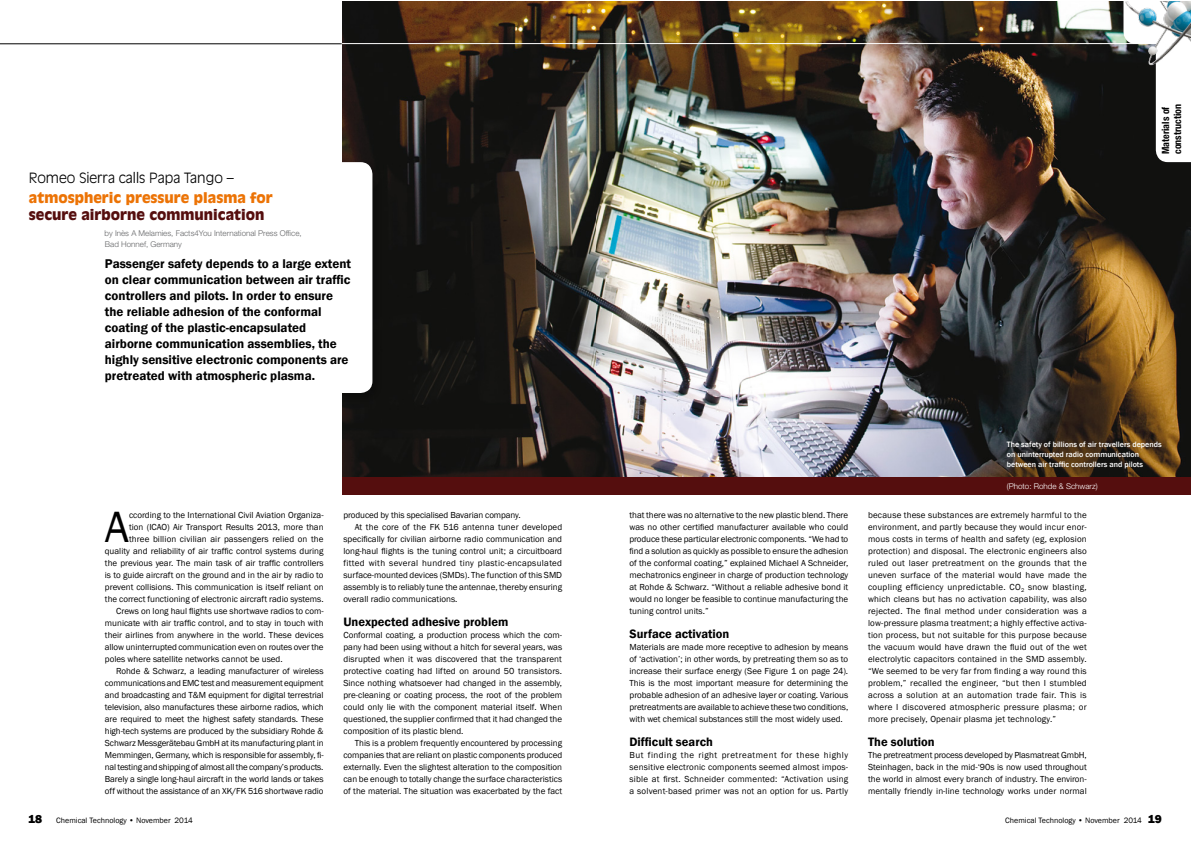
<style>
.page{position:relative;width:1191px;height:842px;background:#fff}
.page>*{position:absolute;margin:0;border:0;box-sizing:border-box;transform-origin:0 0}
.t1{font:45px "Franklin Gothic";color:#000}
.t2{font:900 14px "Antique Olive Std";color:#ec7305}
.t3{font:900 14px "Antique Olive Std";color:#550e0e}
.t4{font:300 14px "Antique Olive Std";color:#000}
.t5{font:600 13px/16px "Franklin Gothic";color:#000}
.t6{font:600 12.5px "Franklin Gothic";color:#000}
.t7{font:700 condensed 10px/12px "Helvetica Neue LT Std";color:#000}
.t8{font:9px/12px "Franklin Gothic";color:#000;text-align:justify}
.t9{font:9px "Franklin Gothic";letter-spacing:-.02em;color:#000}
.t10{font:9px "Franklin Gothic";letter-spacing:.035em;color:#000}
.t11{font:500 8px/10px "Franklin Gothic";color:#fff}
.t12{font:300 8px/11px "Helvetica Neue LT Std";color:#646567}
.t13{font:8px "Franklin Gothic";color:#000}
.t14{font:300 8px "Helvetica Neue LT Std";color:#fff}
.s1{font-weight:800;font-size:12px}
</style>
<div class="page">
<img style="left:342px;top:2px;width:849px;height:475px">
<svg style="left:1123px;top:2px;width:68px;height:160px"></svg>
<hr style="left:595px;top:43px;width:563px;height:1px;background:#fff">
<div style="left:595px;top:477px;width:596px;height:17px;background:#550e0e"></div>
<img style="left:1125px;top:2px;width:66px;height:64px">
<hr style="left:342px;top:43px;width:253px;height:1px;background:#fff">
<div style="left:313px;top:161px;width:69px;height:241px;background:#000;opacity:.22"></div>
<div style="left:315px;top:162px;width:57px;height:231px;background:#fff;border-radius:12px"></div>
<div style="left:276px;top:2px;width:66px;height:497px;background:#fff"></div>
<div style="left:342px;top:477px;width:253px;height:17px;background:#550e0e"></div>
<hr style="left:0;top:44px;width:342px;height:1px;background:#000">
<h2 class="t4" style="left:29px;top:169px;width:206px">Romeo Sierra calls Papa Tango –</h2>
<h2 class="t2" style="left:29px;top:189px;width:245px">atmospheric pressure plasma for</h2>
<h2 class="t3" style="left:29px;top:206px;width:237px">secure airborne communication</h2>
<p class="t5" style="left:105px;top:256px;width:248px">Passenger safety depends to a large extent on clear communication between air traffic controllers and pilots. In order to ensure the reliable adhesion of the conformal coating of the plastic-encapsulated airborne communication assemblies, the highly sensitive electronic components are pretreated with atmospheric plasma.</p>
<p class="t12" style="left:105px;top:228px;width:199px">by Inès A Melamies, Facts4You International Press Office,<br>Bad Honnef, Germany</p>
<h1 class="t1" style="left:105px;top:499px;width:26px">A</h1>
<p class="t8" style="left:129px;top:509px;width:196px">ccording to the International Civil Aviation Organiza-</p>
<p class="t8" style="left:129px;top:521px;width:196px">tion (ICAO) Air Transport Results 2013, more than</p>
<p class="t8" style="left:129px;top:533px;width:196px">three billion civilian air passengers relied on the</p>
<p class="t8" style="left:105px;top:545px;width:220px">quality and reliability of air traffic control systems during</p>
<p class="t8" style="left:105px;top:557px;width:220px">the previous year. The main task of air traffic controllers</p>
<p class="t8" style="left:105px;top:569px;width:220px">is to guide aircraft on the ground and in the air by radio to</p>
<p class="t8" style="left:105px;top:581px;width:220px">prevent collisions. This communication is itself reliant on</p>
<p class="t8" style="left:105px;top:593px;width:220px">the correct functioning of electronic aircraft radio systems.</p>
<p class="t8" style="left:116px;top:605px;width:209px">Crews on long haul flights use shortwave radios to com-</p>
<p class="t8" style="left:105px;top:617px;width:220px">municate with air traffic control, and to stay in touch with</p>
<p class="t8" style="left:105px;top:629px;width:220px">their airlines from anywhere in the world. These devices</p>
<p class="t8" style="left:105px;top:641px;width:220px">allow uninterrupted communication even on routes over the</p>
<p class="t8" style="left:105px;top:653px;width:179px">poles where satellite networks cannot be used.</p>
<p class="t8" style="left:116px;top:665px;width:209px">Rohde &amp; Schwarz, a leading manufacturer of wireless</p>
<p class="t9" style="left:105px;top:677px;width:220px">communications and EMC test and measurement equipment</p>
<p class="t8" style="left:105px;top:689px;width:220px">and broadcasting and T&amp;M equipment for digital terrestrial</p>
<p class="t8" style="left:105px;top:701px;width:220px">television, also manufactures these airborne radios, which</p>
<p class="t8" style="left:105px;top:713px;width:220px">are required to meet the highest safety standards. These</p>
<p class="t8" style="left:105px;top:725px;width:220px">high-tech systems are produced by the subsidiary Rohde &amp;</p>
<p class="t8" style="left:105px;top:737px;width:220px">Schwarz Messgerätebau GmbH at its manufacturing plant in</p>
<p class="t8" style="left:105px;top:749px;width:220px">Memmingen, Germany, which is responsible for assembly, fi-</p>
<p class="t9" style="left:105px;top:761px;width:220px">nal testing and shipping of almost all the company’s products.</p>
<p class="t8" style="left:105px;top:773px;width:220px">Barely a single long-haul aircraft in the world lands or takes</p>
<p class="t8" style="left:105px;top:785px;width:220px">off without the assistance of an XK/FK 516 shortwave radio</p>
<p class="t13" style="left:28px;top:815px;width:166px"><span class="s1">18</span> Chemical Technology • November 2014</p>
<p class="t8" style="left:343px;top:509px;width:179px">produced by this specialised Bavarian company.</p>
<p class="t8" style="left:355px;top:521px;width:209px">At the core of the FK 516 antenna tuner developed</p>
<p class="t8" style="left:343px;top:533px;width:220px">specifically for civilian airborne radio communication and</p>
<p class="t8" style="left:343px;top:545px;width:220px">long-haul flights is the tuning control unit; a circuitboard</p>
<p class="t10" style="left:343px;top:557px;width:220px">fitted with several hundred tiny plastic-encapsulated</p>
<p class="t8" style="left:343px;top:569px;width:220px">surface-mounted devices (SMDs). The function of this SMD</p>
<p class="t8" style="left:343px;top:581px;width:220px">assembly is to reliably tune the antennae, thereby ensuring</p>
<p class="t8" style="left:343px;top:593px;width:115px">overall radio communications.</p>
<h3 class="t6" style="left:343px;top:614px;width:166px">Unexpected adhesive problem</h3>
<p class="t8" style="left:343px;top:629px;width:220px">Conformal coating, a production process which the com&shy;pany had been using without a hitch for several years, was disrupted when it was discovered that the transparent protective coating had lifted on around 50 transistors.<br>Since nothing whatsoever had changed in the assembly, pre-cleaning or coating process, the root of the problem could only lie with the component material itself. When questioned, the supplier confirmed that it had changed the composition of its plastic blend.</p>
<p class="t8" style="left:343px;top:737px;width:220px;text-indent:11px">This is a problem frequently encountered by processing companies that are reliant on plastic components produced externally. Even the slightest alteration to the composition can be enough to totally change the surface characteristics of the material. The situation was exacerbated by the fact</p>
<p class="t7" style="left:1159px;top:154px;width:51px;rotate:-90deg">Materials of construction</p>
<p class="t8" style="left:629px;top:509px;width:220px">that there was no alternative to the new plastic blend. There was no other certified manufacturer available who could produce these particular electronic components. “We had to find a solution as quickly as possible to ensure the adhesion of the conformal coating,” explained Michael A Schneider, mechatronics engineer in charge of production technology at Rohde &amp; Schwarz. “Without a reliable adhesive bond it would no longer be feasible to continue manufacturing the tuning control units.”</p>
<h3 class="t6" style="left:629px;top:626px;width:101px">Surface activation</h3>
<p class="t8" style="left:629px;top:641px;width:220px">Materials are made more receptive to adhesion by means of ‘activation’; in other words, by pretreating them so as to increase their surface energy (See Figure 1 on page 24).<br>This is the most important measure for determining the probable adhesion of an adhesive layer or coating. Various pretreatments are available to achieve these two conditions, with wet chemical substances still the most widely used.</p>
<h3 class="t6" style="left:629px;top:734px;width:85px">Difficult search</h3>
<p class="t8" style="left:629px;top:749px;width:220px">But finding the right pretreatment for these highly sensitive electronic components seemed almost impos&shy;sible at first. Schneider commented: “Activation using a solvent-based primer was not an option for us. Partly</p>
<p class="t11" style="left:1006px;top:439px;width:156px">The safety of billions of air travellers depends on uninterrupted radio communication between air traffic controllers and pilots</p>
<p class="t14" style="left:1006px;top:481px;width:92px">(Photo: Rohde &amp; Schwarz)</p>
<p class="t8" style="left:868px;top:509px;width:220px">because these substances are extremely harmful to the environment, and partly because they would incur enor&shy;mous costs in terms of health and safety (eg, explosion protection) and disposal. The electronic engineers also ruled out laser pretreatment on the grounds that the uneven surface of the material would have made the coupling efficiency unpredictable. CO<sub>2</sub> snow blasting, which cleans but has no activation capability, was also rejected. The final method under consideration was a low-pressure plasma treatment; a highly effective activa&shy;tion process, but not suitable for this purpose because the vacuum would have drawn the fluid out of the wet electrolytic capacitors contained in the SMD assembly. “We seemed to be very far from finding a way round this problem,” recalled the engineer, “but then I stumbled across a solution at an automation trade fair. This is where I discovered atmospheric pressure plasma; or more precisely, Openair plasma jet technology.”</p>
<h3 class="t6" style="left:868px;top:734px;width:68px">The solution</h3>
<p class="t8" style="left:868px;top:749px;width:220px">The pretreatment process developed by Plasmatreat GmbH, Steinhagen, back in the mid-‘90s is now used throughout the world in almost every branch of industry. The environ&shy;mentally friendly in-line technology works under normal</p>
<p class="t13" style="left:1005px;top:815px;width:158px">Chemical Technology • November 2014 <span class="s1">19</span></p>
</div>
